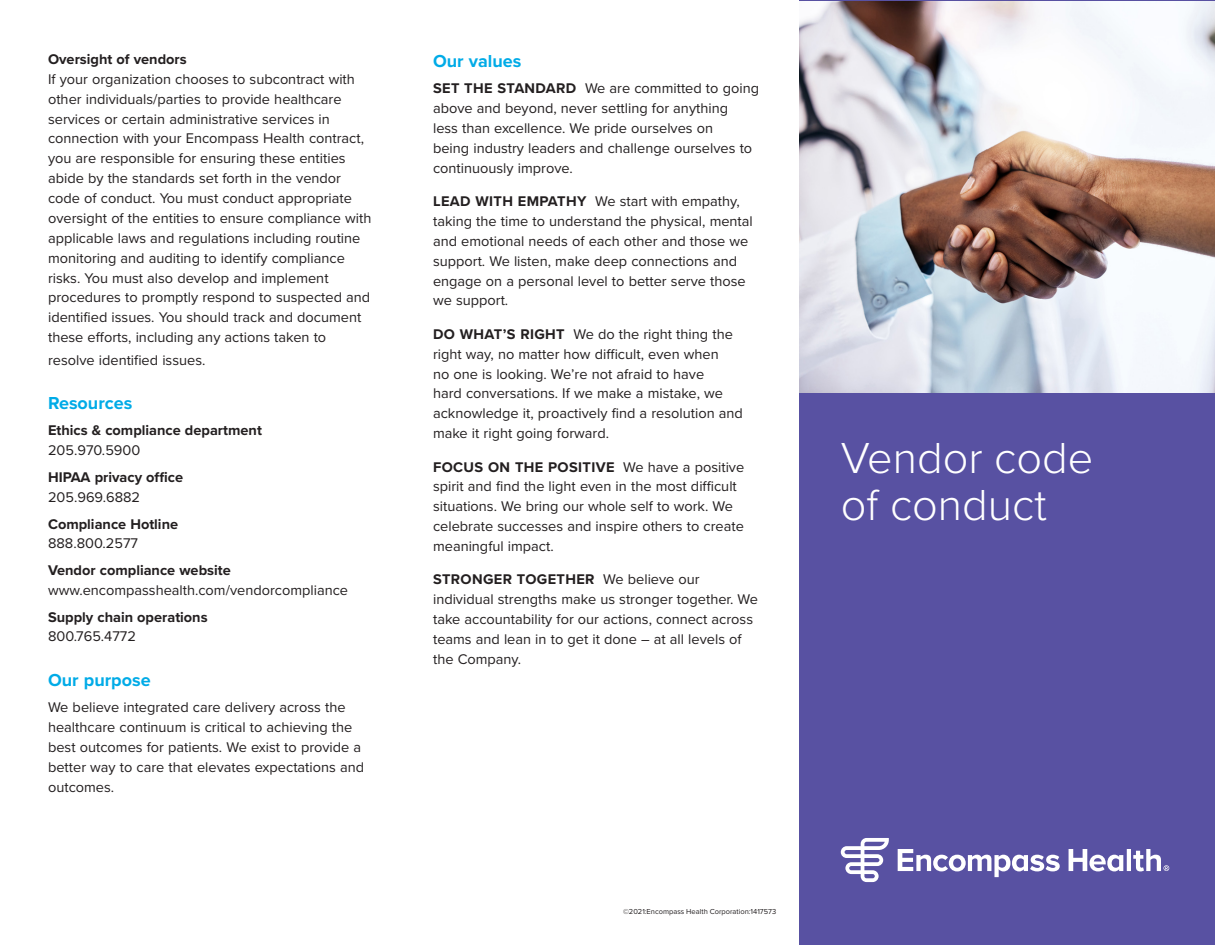
<style>
.page{position:relative;width:1215px;height:945px;background:#fff}
.page>*{position:absolute;margin:0;border:0;box-sizing:border-box;transform-origin:0 0}
.t1{font:300 45px/46.5px "Proxima Nova";color:#fff}
.t2{font:700 18px "Proxima Nova";color:#00abe7}
.t3{font:14.55px/20px "Proxima Nova";color:#231f20}
.t4{font:700 14.55px "Proxima Nova";color:#231f20}
.t5{font:7.5px "Proxima Nova";color:#231f20}
.s1{font-weight:700}
</style>
<div class="page">
<div style="left:800px;top:0;width:415px;height:945px;background:#5851a2"></div>
<svg style="left:841px;top:838px;width:48px;height:44px"></svg>
<svg style="left:898px;top:849px;width:271px;height:28px"></svg>
<img style="left:800px;top:2px;width:415px;height:391px">
<p class="t4" style="left:48px;top:50px;width:140px">Oversight of vendors</p>
<p class="t3" style="left:48px;top:69px;width:325px">If your organization chooses to subcontract with other individuals/parties to provide healthcare services or certain administrative services in connection with your Encompass Health contract, you are responsible for ensuring these entities abide by the standards set forth in the vendor code of conduct. You must conduct appropriate oversight of the entities to ensure compliance with applicable laws and regulations including routine monitoring and auditing to identify compliance risks. You must also develop and implement procedures to promptly respond to suspected and identified issues. You should track and document these efforts, including any actions taken to</p>
<p class="t3" style="left:48px;top:350px;width:159px">resolve identified issues.</p>
<p class="t2" style="left:48px;top:392px;width:86px">Resources</p>
<p class="t4" style="left:48px;top:422px;width:215px">Ethics &amp; compliance department</p>
<p class="t3" style="left:48px;top:441px;width:94px">205.970.5900</p>
<p class="t4" style="left:48px;top:468px;width:137px">HIPAA privacy office</p>
<p class="t3" style="left:48px;top:487px;width:94px">205.969.6882</p>
<p class="t4" style="left:48px;top:515px;width:132px">Compliance Hotline</p>
<p class="t3" style="left:48px;top:534px;width:91px">888.800.2577</p>
<p class="t4" style="left:48px;top:561px;width:184px">Vendor compliance website</p>
<p class="t3" style="left:48px;top:580px;width:302px">www.encompasshealth.com/vendorcompliance</p>
<p class="t4" style="left:48px;top:608px;width:161px">Supply chain operations</p>
<p class="t3" style="left:48px;top:627px;width:89px">800.765.4772</p>
<p class="t2" style="left:48px;top:669px;width:104px">Our purpose</p>
<p class="t3" style="left:48px;top:698px;width:318px">We believe integrated care delivery across the healthcare continuum is critical to achieving the best outcomes for patients. We exist to provide a better way to care that elevates expectations and outcomes.</p>
<p class="t2" style="left:433px;top:50px;width:90px">Our values</p>
<p class="t3" style="left:433px;top:79px;width:327px"><span class="s1">SET THE STANDARD</span> We are committed to going above and beyond, never settling for anything<br>less than excellence. We pride ourselves on<br>being industry leaders and challenge ourselves to continuously improve.</p>
<p class="t3" style="left:433px;top:192px;width:321px"><span class="s1">LEAD WITH EMPATHY</span> We start with empathy, taking the time to understand the physical, mental and emotional needs of each other and those we support. We listen, make deep connections and engage on a personal level to better serve those we support.</p>
<p class="t3" style="left:433px;top:324px;width:311px"><span class="s1">DO WHAT’S RIGHT</span> We do the right thing the right way, no matter how difficult, even when<br>no one is looking. We’re not afraid to have<br>hard conversations. If we make a mistake, we acknowledge it, proactively find a resolution and make it right going forward.</p>
<p class="t3" style="left:433px;top:457px;width:313px"><span class="s1">FOCUS ON THE POSITIVE</span> We have a positive spirit and find the light even in the most difficult situations. We bring our whole self to work. We celebrate successes and inspire others to create meaningful impact.</p>
<p class="t3" style="left:433px;top:570px;width:327px"><span class="s1">STRONGER TOGETHER</span> We believe our individual strengths make us stronger together. We take accountability for our actions, connect across teams and lean in to get it done – at all levels of the Company.</p>
<p class="t5" style="left:623px;top:907px;width:155px">©2021:Encompass Health Corporation:1417573</p>
<h1 class="t1" style="left:841px;top:436px;width:254px">Vendor code of conduct</h1>
</div>
